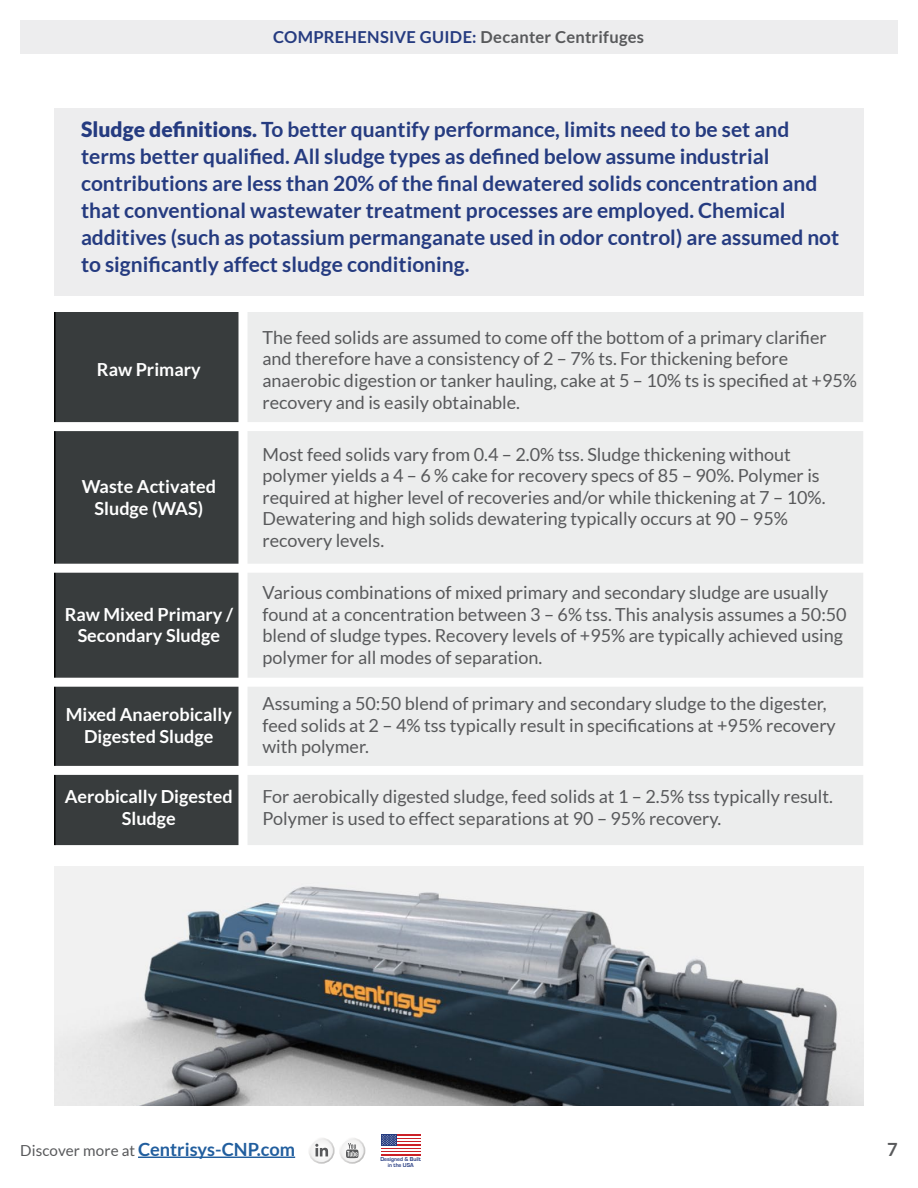
<style>
.page{position:relative;width:918px;height:1188px;background:#fff}
.page>*{position:absolute;margin:0;border:0;box-sizing:border-box;transform-origin:0 0}
.t1{font:700 21px/27px "Lato";color:#253b80}
.t2{font:700 18.15px "Lato";color:#215e9e}
.t3{font:700 18.15px "Lato";color:#58595b}
.t4{font:18px/21.6px "Lato";color:#58595b}
.t5{font:700 18px/21.6px "Lato";color:#fff;text-align:center}
.t6{font:700 16.5px "Lato";letter-spacing:.02em;color:#253b80}
.t7{font:700 5.85px/5.4px "Eurostile";color:#253b80;text-align:center}
.t8{font:700 4.65px/4.2px "Eurostile";color:#253b80;text-align:center}
.s1{color:#58595b}
.s2{font-weight:900}
.s3{font-weight:400;font-size:15.15px;color:#58595b}
</style>
<div class="page">
<hr style="left:138px;top:1157px;width:157px;height:1px;background:#215e9e">
<svg style="left:309px;top:1138px;width:25px;height:25px"></svg>
<div style="left:308px;top:1138px;width:27px;height:26px;border:2px solid #fff;border-radius:50%"></div>
<svg style="left:315px;top:1144px;width:13px;height:12px"></svg>
<svg style="left:340px;top:1138px;width:25px;height:25px"></svg>
<div style="left:339px;top:1138px;width:26px;height:26px;border:2px solid #fff;border-radius:50%"></div>
<svg style="left:346px;top:1143px;width:13px;height:15px"></svg>
<hr style="left:381px;top:1135px;width:40px;height:1px;background:#cb2027">
<hr style="left:381px;top:1138px;width:40px;height:1px;background:#cb2027">
<hr style="left:381px;top:1141px;width:40px;height:2px;background:#cb2027">
<hr style="left:381px;top:1144px;width:40px;height:2px;background:#cb2027">
<hr style="left:381px;top:1147px;width:40px;height:2px;background:#cb2027">
<hr style="left:381px;top:1151px;width:40px;height:1px;background:#cb2027">
<hr style="left:381px;top:1154px;width:40px;height:1px;background:#cb2027">
<div style="left:381px;top:1135px;width:16px;height:11px;background:#253b80"></div>
<svg style="left:382px;top:1135px;width:14px;height:10px"></svg>
<div style="left:20px;top:20px;width:877px;height:34px;background:#ededee"></div>
<div style="left:54px;top:108px;width:810px;height:187px;background:#ededee"></div>
<img style="left:54px;top:866px;width:810px;height:240px">
<div style="left:56px;top:312px;width:182px;height:533px;background:#383c3d"></div>
<div style="left:248px;top:312px;width:615px;height:533px;background:#eceded"></div>
<hr style="left:54px;top:312px;width:2px;height:113px;background:#000">
<hr style="left:54px;top:427px;width:2px;height:139px;background:#000">
<hr style="left:54px;top:568px;width:2px;height:112px;background:#000">
<hr style="left:54px;top:682px;width:2px;height:85px;background:#000">
<hr style="left:54px;top:769px;width:2px;height:76px;background:#000">
<div style="left:20px;top:422px;width:878px;height:9px;background:#fff"></div>
<div style="left:20px;top:564px;width:878px;height:9px;background:#fff"></div>
<div style="left:20px;top:678px;width:878px;height:9px;background:#fff"></div>
<div style="left:20px;top:766px;width:878px;height:9px;background:#fff"></div>
<p class="t6" style="left:273px;top:27px;width:372px">COMPREHENSIVE GUIDE: <span class="s1">Decanter Centrifuges</span></p>
<p class="t1" style="left:81px;top:116px;width:760px"><span class="s2">Sludge definitions.</span> To better quantify performance, limits need to be set and terms better qualified. All sludge types as defined below assume industrial contributions are less than 20% of the final dewatered solids concentration and that conventional wastewater treatment processes are employed. Chemical additives (such as potassium permanganate used in odor control) are assumed not to significantly affect sludge conditioning.</p>
<p class="t5" style="left:97px;top:359px;width:105px">Raw Primary</p>
<p class="t5" style="left:82px;top:475px;width:136px">Waste Activated<br>Sludge (WAS)</p>
<p class="t5" style="left:65px;top:603px;width:170px">Raw Mixed Primary /<br>Secondary Sludge</p>
<p class="t4" style="left:262px;top:326px;width:596px">The feed solids are assumed to come off the bottom of a primary clarifier and therefore have a consistency of 2 – 7% ts. For thickening before anaerobic digestion or tanker hauling, cake at 5 – 10% ts is specified at +95% recovery and is easily obtainable.</p>
<p class="t4" style="left:262px;top:443px;width:565px">Most feed solids vary from 0.4 – 2.0% tss. Sludge thickening without polymer yields a 4 – 6 % cake for recovery specs of 85 – 90%. Polymer is required at higher level of recoveries and/or while thickening at 7 – 10%.<br>Dewatering and high solids dewatering typically occurs at 90 – 95% recovery levels.</p>
<p class="t4" style="left:262px;top:581px;width:586px">Various combinations of mixed primary and secondary sludge are usually found at a concentration between 3 – 6% tss. This analysis assumes a 50:50 blend of sludge types. Recovery levels of +95% are typically achieved using polymer for all modes of separation.</p>
<p class="t5" style="left:66px;top:703px;width:168px">Mixed Anaerobically<br>Digested Sludge</p>
<p class="t4" style="left:262px;top:693px;width:575px">Assuming a 50:50 blend of primary and secondary sludge to the digester, feed solids at 2 – 4% tss typically result in specifications at +95% recovery with polymer.</p>
<p class="t5" style="left:65px;top:785px;width:169px">Aerobically Digested<br>Sludge</p>
<p class="t4" style="left:262px;top:786px;width:572px">For aerobically digested sludge, feed solids at 1 – 2.5% tss typically result.<br>Polymer is used to effect separations at 90 – 95% recovery.</p>
<p class="t2" style="left:20px;top:1139px;width:276px"><span class="s3">Discover more at</span> Centrisys-CNP.com</p>
<p class="t8" style="left:371px;top:1156px;width:33px">Designed &amp; Built in the USA</p>
<p class="t7" style="left:381px;top:1157px;width:42px">Designed &amp; Built in the USA</p>
<p class="t3" style="left:887px;top:1139px;width:12px">7</p>
</div>
